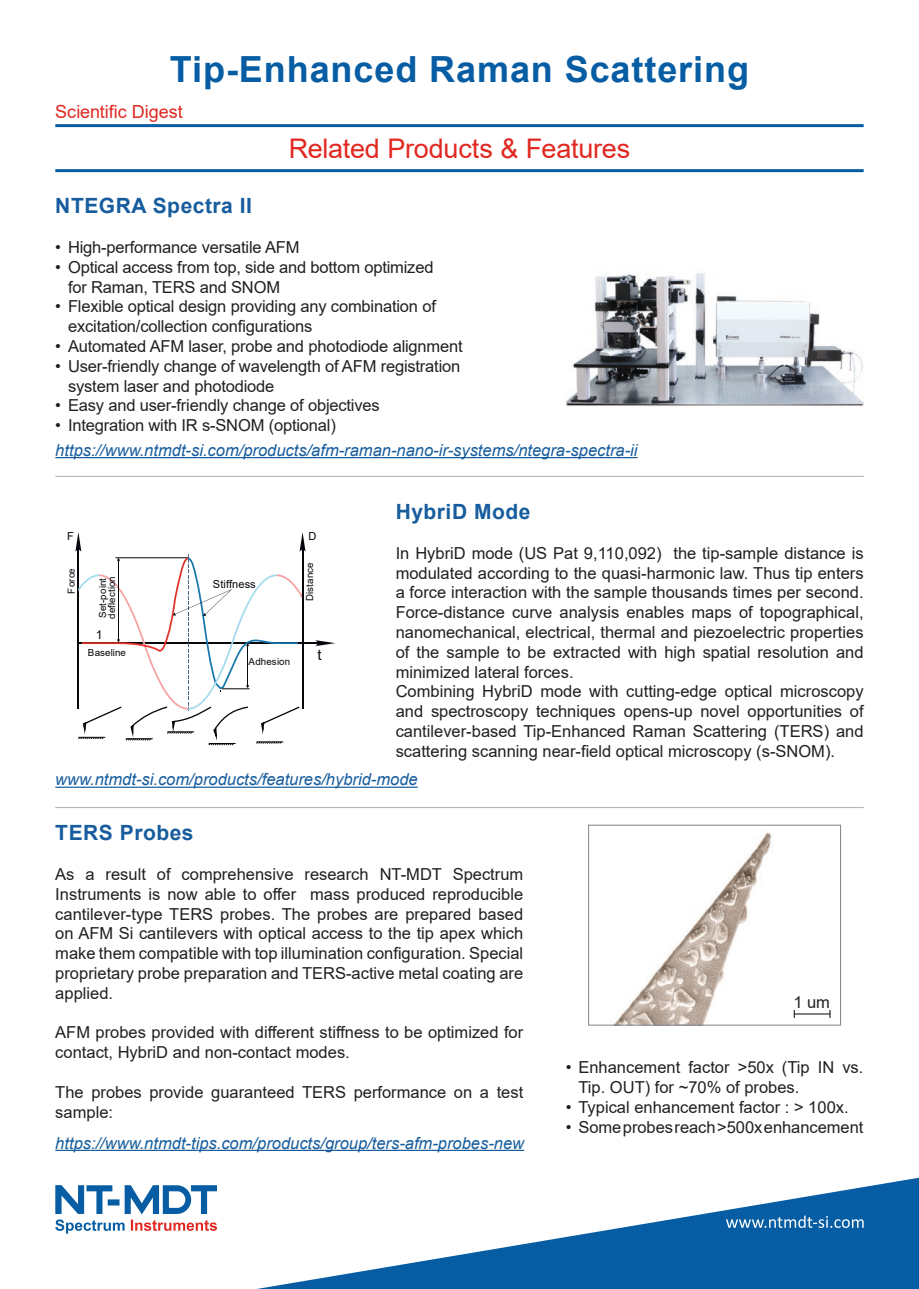
<style>
.page{position:relative;width:919px;height:1289px;background:#fff}
.page>*{position:absolute;margin:0;border:0;box-sizing:border-box;transform-origin:0 0}
.title_h1{font:700 36px "Arial";letter-spacing:.025em;color:#065da3}
.col_left{font:27px "Arial";letter-spacing:-.01em;color:#e12821}
.title_h3{font:700 21px "Arial";letter-spacing:.025em;color:#175d9e}
.col_left-2{font:18px "Arial";letter-spacing:-.005em;color:#e12821}
.text_1{font:16.5px/19.8px "Arial";letter-spacing:-.005em;color:#231f20}
.inf{font:italic 16.5px "Arial";color:#175d9e}
.t1{font:14.85px "Arial";color:#06070c}
.t2{font:12.3px "Arial";color:#06070c}
.t3{font:10.95px "Arial";letter-spacing:.005em;color:#06070c}
.t4{font:9.75px/9px "Arial";letter-spacing:.01em;color:#06070c}
</style>
<div class="page">
<svg style="left:66px;top:1178px;width:852px;height:110px"></svg>
<svg style="left:726px;top:1215px;width:137px;height:12px;background:#4082b8"></svg>
<svg style="left:55px;top:1185px;width:162px;height:48px"></svg>
<hr style="left:55px;top:124px;width:808px;height:3px;background:#065da3">
<hr style="left:55px;top:169px;width:808px;height:3px;background:#065da3">
<hr style="left:78px;top:642px;width:242px;height:1px;background:#06070c">
<svg style="left:315px;top:640px;width:20px;height:6px"></svg>
<svg style="left:75px;top:532px;width:230px;height:213px"></svg>
<img style="left:566px;top:273px;width:297px;height:133px">
<img style="left:614px;top:833px;width:217px;height:190px">
<div style="left:588px;top:825px;width:252px;height:200px;border:1px solid #80838a"></div>
<hr style="left:793px;top:1013px;width:37px;height:1px;background:#231f20">
<hr style="left:55px;top:457px;width:582px;height:1px;background:#175d9e">
<hr style="left:55px;top:786px;width:362px;height:1px;background:#175d9e">
<hr style="left:55px;top:1149px;width:469px;height:1px;background:#175d9e">
<hr style="left:55px;top:476px;width:808px;height:1px;background:#b6b6b7">
<hr style="left:55px;top:807px;width:808px;height:1px;background:#b6b6b7">
<p class="title_h1" style="left:170px;top:43px;width:580px">Tip-Enhanced Raman Scattering</p>
<p class="col_left-2" style="left:55px;top:99px;width:129px">Scientific Digest</p>
<p class="col_left" style="left:289px;top:130px;width:343px">Related Products &amp; Features</p>
<p class="title_h3" style="left:55px;top:191px;width:198px">NTEGRA Spectra II</p>
<p class="text_1" style="left:55px;top:237px;width:246px">• High-performance versatile AFM</p>
<p class="text_1" style="left:68px;top:257px;width:367px;text-indent:-13px">• Optical access from top, side and bottom optimized for Raman, TERS and SNOM</p>
<p class="text_1" style="left:68px;top:296px;width:369px;text-indent:-13px">• Flexible optical design providing any combination of excitation/collection configurations</p>
<p class="text_1" style="left:55px;top:336px;width:409px">• Automated AFM laser, probe and photodiode alignment</p>
<p class="text_1" style="left:68px;top:356px;width:394px;text-indent:-13px">• User-friendly change of wavelength of AFM registration system laser and photodiode</p>
<p class="text_1" style="left:55px;top:395px;width:326px">• Easy and user-friendly change of objectives</p>
<p class="text_1" style="left:55px;top:415px;width:282px">• Integration with IR s-SNOM (optional)</p>
<p class="inf" style="left:55px;top:439px;width:583px">https://www.ntmdt-si.com/products/afm-raman-nano-ir-systems/ntegra-spectra-ii</p>
<p class="t3" style="left:67px;top:529px;width:8px">F</p>
<p class="t4" style="left:67px;top:593px;width:27px;rotate:-90deg">Force</p>
<p class="t4" style="left:98px;top:619px;width:44px;rotate:-90deg">Set-point deflection</p>
<p class="t4" style="left:88px;top:647px;width:40px">Baseline</p>
<p class="t2" style="left:96px;top:626px;width:8px">1</p>
<p class="t3" style="left:213px;top:576px;width:44px">Stiffness</p>
<p class="t3" style="left:308px;top:529px;width:9px">D</p>
<p class="t4" style="left:305px;top:601px;width:40px;rotate:-90deg">Distance</p>
<p class="t4" style="left:248px;top:656px;width:43px">Adhesion</p>
<p class="t1" style="left:317px;top:644px;width:6px">t</p>
<p class="title_h3" style="left:395px;top:497px;width:136px">HybriD Mode</p>
<p class="text_1" style="left:395px;top:543px;width:469px;text-align:justify">In HybriD mode (US Pat 9,110,092) the tip-sample distance is modulated according to the quasi-harmonic law. Thus tip enters a force interaction with the sample thousands times per second.<br>Force-distance curve analysis enables maps of topographical, nanomechanical, electrical, thermal and piezoelectric properties of the sample to be extracted with high spatial resolution and minimized lateral forces.</p>
<p class="text_1" style="left:395px;top:681px;width:469px;text-align:justify">Combining HybriD mode with cutting-edge optical microscopy and spectroscopy techniques opens-up novel opportunities of cantilever-based Tip-Enhanced Raman Scattering (TERS) and scattering scanning near-field optical microscopy (s-SNOM).</p>
<p class="inf" style="left:55px;top:769px;width:364px">www.ntmdt-si.com/products/features/hybrid-mode</p>
<p class="title_h3" style="left:55px;top:818px;width:140px">TERS Probes</p>
<p class="text_1" style="left:55px;top:864px;width:469px;text-align:justify">As a result of comprehensive research NT-MDT Spectrum Instruments is now able to offer mass produced reproducible cantilever-type TERS probes. The probes are prepared based on AFM Si cantilevers with optical access to the tip apex which make them compatible with top illumination configuration. Special proprietary probe preparation and TERS-active metal coating are applied.</p>
<p class="text_1" style="left:55px;top:1022px;width:469px">AFM probes provided with different stiffness to be optimized for contact, HybriD and non-contact modes.</p>
<p class="text_1" style="left:55px;top:1081px;width:469px">The probes provide guaranteed TERS performance on a test sample:</p>
<p class="inf" style="left:55px;top:1132px;width:470px">https://www.ntmdt-tips.com/products/group/ters-afm-probes-new</p>
<p class="text_1" style="left:793px;top:992px;width:38px">1 um</p>
<p class="text_1" style="left:578px;top:1057px;width:286px;text-indent:-13px">• Enhancement factor &gt;50x (Tip IN vs.<br>Tip. OUT) for ~70% of probes.</p>
<p class="text_1" style="left:565px;top:1097px;width:284px">• Typical enhancement factor : &gt; 100x.</p>
<p class="text_1" style="left:565px;top:1116px;width:299px">• Some probes reach &gt;500x enhancement</p>
</div>
